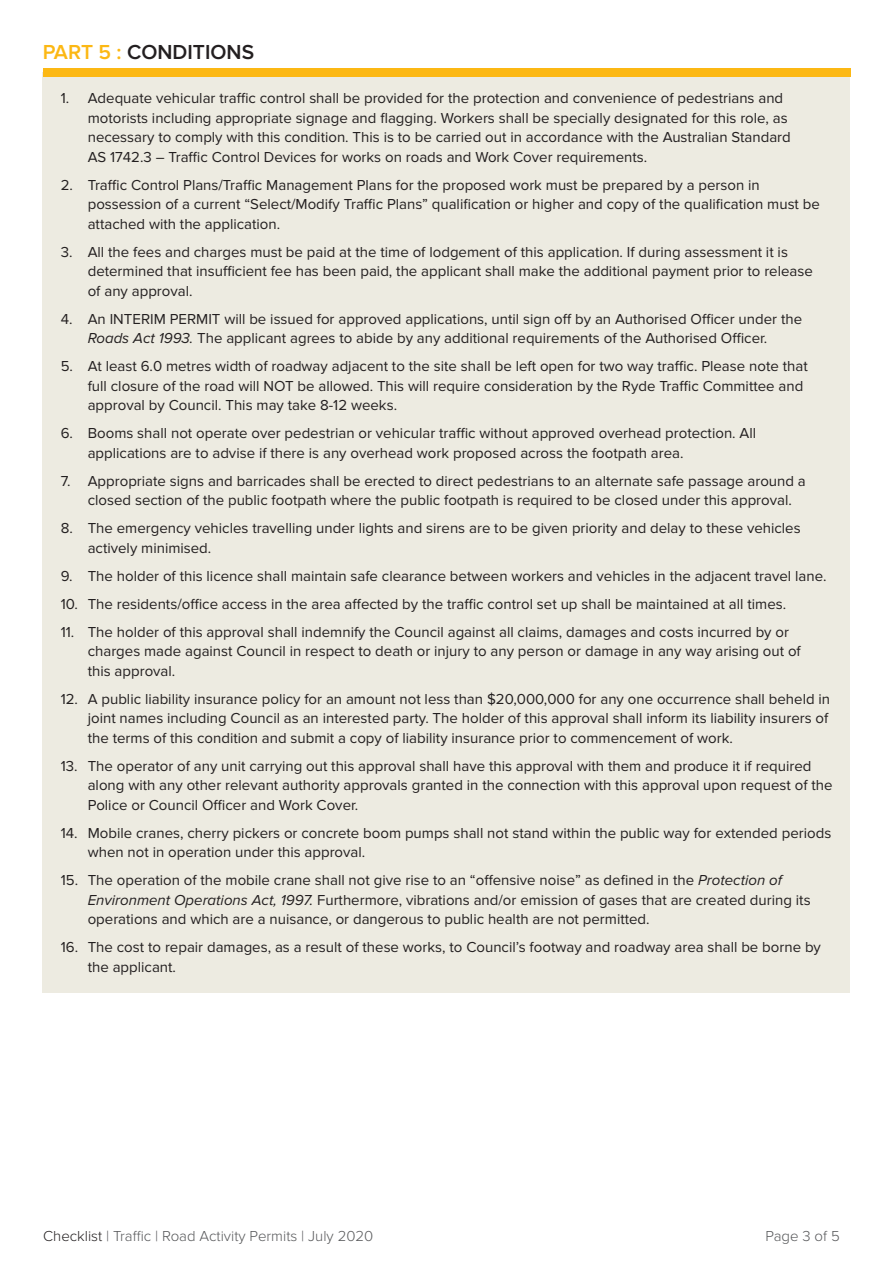
<style>
.page{position:relative;width:893px;height:1263px;background:#fff}
.page>*{position:absolute;margin:0;border:0;box-sizing:border-box;transform-origin:0 0}
.t1{font:600 21px "Proxima Nova";color:#231f20}
.t2{font:15px/19.5px "Proxima Nova";color:#231f20}
.t3{font:300 15px "Proxima Nova";color:#57585a}
.s1{color:#fcb814}
.s2{font-style:italic}
.s3{color:#231f20}
</style>
<div class="page">
<div style="left:42px;top:72px;width:808px;height:921px;background:#edebe1"></div>
<div style="left:43px;top:68px;width:808px;height:9px;background:#fcb814"></div>
<h1 class="t1" style="left:43px;top:40px;width:213px"><span class="s1">PART 5 :</span> CONDITIONS</h1>
<p class="t2" style="left:88px;top:89px;width:705px;text-indent:-27px">1. Adequate vehicular traffic control shall be provided for the protection and convenience of pedestrians and motorists including appropriate signage and flagging. Workers shall be specially designated for this role, as necessary to comply with this condition. This is to be carried out in accordance with the Australian Standard AS 1742.3 – Traffic Control Devices for works on roads and Work Cover requirements.</p>
<p class="t2" style="left:88px;top:176px;width:734px;text-indent:-27px">2. Traffic Control Plans/Traffic Management Plans for the proposed work must be prepared by a person in possession of a current “Select/Modify Traffic Plans” qualification or higher and copy of the qualification must be attached with the application.</p>
<p class="t2" style="left:88px;top:243px;width:727px;text-indent:-27px">3. All the fees and charges must be paid at the time of lodgement of this application. If during assessment it is determined that insufficient fee has been paid, the applicant shall make the additional payment prior to release of any approval.</p>
<p class="t2" style="left:61px;top:310px;width:743px;text-align:center">4. An INTERIM PERMIT will be issued for approved applications, until sign off by an Authorised Officer under the<br><span class="s2">Roads Act 1993.</span> The applicant agrees to abide by any additional requirements of the Authorised Officer.</p>
<p class="t2" style="left:88px;top:357px;width:721px;text-indent:-27px">5. At least 6.0 metres width of roadway adjacent to the site shall be left open for two way traffic. Please note that full closure of the road will NOT be allowed. This will require consideration by the Ryde Traffic Committee and approval by Council. This may take 8-12 weeks.</p>
<p class="t2" style="left:88px;top:424px;width:670px;text-indent:-27px">6. Booms shall not operate over pedestrian or vehicular traffic without approved overhead protection. All applications are to advise if there is any overhead work proposed across the footpath area.</p>
<p class="t2" style="left:88px;top:472px;width:720px;text-indent:-27px">7. Appropriate signs and barricades shall be erected to direct pedestrians to an alternate safe passage around a closed section of the public footpath where the public footpath is required to be closed under this approval.</p>
<p class="t2" style="left:88px;top:519px;width:714px;text-indent:-27px">8. The emergency vehicles travelling under lights and sirens are to be given priority and delay to these vehicles actively minimised.</p>
<p class="t2" style="left:61px;top:567px;width:767px">9. The holder of this licence shall maintain safe clearance between workers and vehicles in the adjacent travel lane.</p>
<p class="t2" style="left:61px;top:595px;width:727px">10. The residents/office access in the area affected by the traffic control set up shall be maintained at all times.</p>
<p class="t2" style="left:88px;top:623px;width:715px;text-indent:-27px">11. The holder of this approval shall indemnify the Council against all claims, damages and costs incurred by or charges made against Council in respect to death or injury to any person or damage in any way arising out of this approval.</p>
<p class="t2" style="left:88px;top:690px;width:744px;text-align:justify;text-indent:-27px">12. A public liability insurance policy for an amount not less than $20,000,000 for any one occurrence shall beheld in joint names including Council as an interested party. The holder of this approval shall inform its liability insurers of the terms of this condition and submit a copy of liability insurance prior to commencement of work.</p>
<p class="t2" style="left:88px;top:757px;width:746px;text-indent:-27px">13. The operator of any unit carrying out this approval shall have this approval with them and produce it if required along with any other relevant authority approvals granted in the connection with this approval upon request of the<br>Police or Council Officer and Work Cover.</p>
<p class="t2" style="left:88px;top:824px;width:745px;text-indent:-27px">14. Mobile cranes, cherry pickers or concrete boom pumps shall not stand within the public way for extended periods when not in operation under this approval.</p>
<p class="t2" style="left:88px;top:871px;width:724px;text-indent:-27px">15. The operation of the mobile crane shall not give rise to an “offensive noise” as defined in the <span class="s2">Protection of<br>Environment Operations Act, 1997.</span> Furthermore, vibrations and/or emission of gases that are created during its operations and which are a nuisance, or dangerous to public health are not permitted.</p>
<p class="t2" style="left:88px;top:938px;width:735px;text-indent:-27px">16. The cost to repair damages, as a result of these works, to Council’s footway and roadway area shall be borne by the applicant.</p>
<p class="t3" style="left:43px;top:1227px;width:332px"><span class="s3">Checklist</span> | Traffic | Road Activity Permits | July 2020</p>
<p class="t3" style="left:765px;top:1227px;width:76px">Page 3 of 5</p>
</div>
